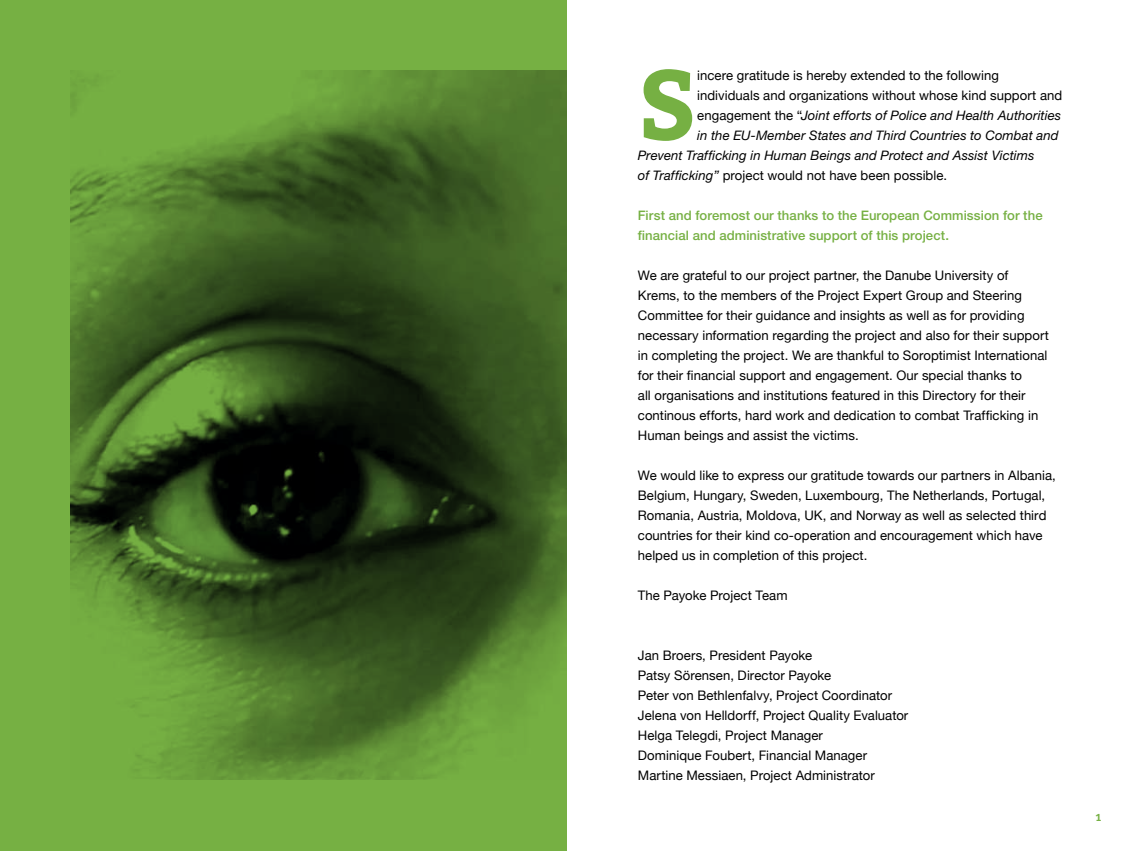
<style>
.page{position:relative;width:1134px;height:851px;background:#fff}
.page>*{position:absolute;margin:0;border:0;box-sizing:border-box;transform-origin:0 0}
.t1{font:700 98.25px "Bitter";color:#76b043}
.t2{font:13.12px/20px "Helvetica Neue";letter-spacing:.005em;color:#000}
.t3{font:italic 13.12px "Helvetica Neue";letter-spacing:.005em;color:#000}
.t4{font:500 13.12px/20px "Helvetica Neue";letter-spacing:.005em;color:#76b043}
.t5{font:700 10px "Bitter";color:#76b043}
.s1{font-style:normal}
.s2{font-style:italic}
</style>
<div class="page">
<div style="left:0;top:0;width:567px;height:850px;background:#76b043"></div>
<img style="left:71px;top:71px;width:496px;height:708px">
<h1 class="t1" style="left:638px;top:46px;width:61px">S</h1>
<p class="t2" style="left:697px;top:65px;width:303px">incere gratitude is hereby extended to the following</p>
<p class="t2" style="left:697px;top:85px;width:367px">individuals and organizations without whose kind support and</p>
<p class="t3" style="left:697px;top:107px;width:366px"><span class="s1">engagement the “</span>Joint efforts of Police and Health Authorities</p>
<p class="t3" style="left:697px;top:127px;width:363px">in the EU-Member States and Third Countries to Combat and</p>
<p class="t3" style="left:638px;top:147px;width:398px">Prevent Trafficking in Human Beings and Protect and Assist Victims</p>
<p class="t2" style="left:638px;top:165px;width:311px"><span class="s2">of Trafficking”</span> project would not have been possible.</p>
<p class="t4" style="left:638px;top:205px;width:406px">First and foremost our thanks to the European Commission for the financial and administrative support of this project.</p>
<p class="t2" style="left:638px;top:265px;width:413px">We are grateful to our project partner, the Danube University of Krems, to the members of the Project Expert Group and Steering Committee for their guidance and insights as well as for providing necessary information regarding the project and also for their support in completing the project. We are thankful to Soroptimist International for their financial support and engagement. Our special thanks to<br>all organisations and institutions featured in this Directory for their continous efforts, hard work and dedication to combat Trafficking in Human beings and assist the victims.</p>
<p class="t2" style="left:638px;top:465px;width:420px">We would like to express our gratitude towards our partners in Albania, Belgium, Hungary, Sweden, Luxembourg, The Netherlands, Portugal, Romania, Austria, Moldova, UK, and Norway as well as selected third countries for their kind co-operation and encouragement which have helped us in completion of this project.</p>
<p class="t2" style="left:638px;top:585px;width:151px">The Payoke Project Team</p>
<p class="t2" style="left:638px;top:645px;width:272px">Jan Broers, President Payoke<br>Patsy Sörensen, Director Payoke<br>Peter von Bethlenfalvy, Project Coordinator Jelena von Helldorff, Project Quality Evaluator Helga Telegdi, Project Manager<br>Dominique Foubert, Financial Manager Martine Messiaen, Project Administrator</p>
<p class="t5" style="left:1096px;top:811px;width:7px">1</p>
</div>
